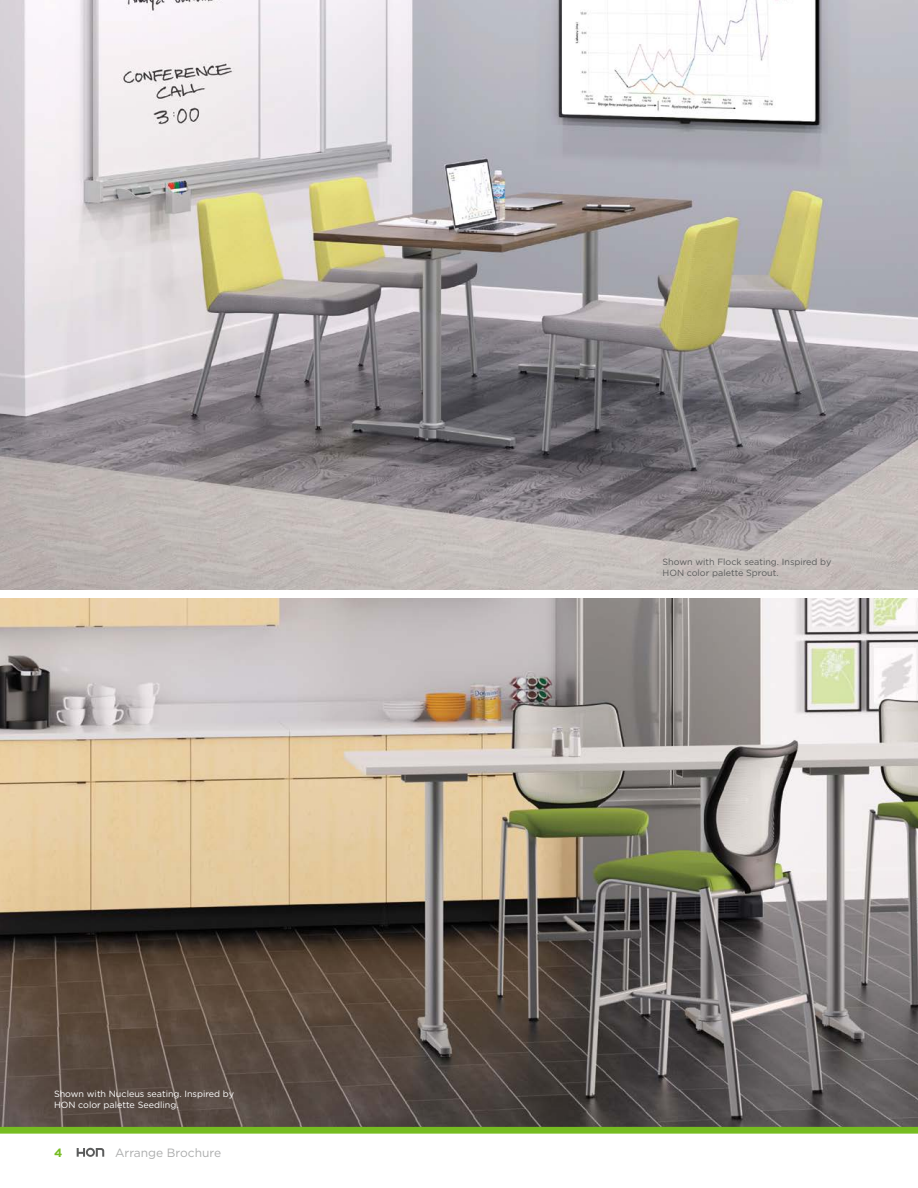
<style>
.page{position:relative;width:918px;height:1188px;background:#fff}
.page>*{position:absolute;margin:0;border:0;box-sizing:border-box;transform-origin:0 0}
.t1{font:12px "Gotham";color:#acadad}
.t2{font:700 12px "Gotham";color:#76bc21}
.t3{font:9px/10.8px "Gotham";color:#fff}
.t4{font:9px/10.8px "Gotham";color:#5b5c5c}
</style>
<div class="page">
<img style="left:0;top:599px;width:918px;height:528px">
<img style="left:0;top:0;width:918px;height:590px">
<div style="left:0;top:1127px;width:918px;height:7px;background:#76bc21"></div>
<svg style="left:77px;top:1148px;width:27px;height:9px"></svg>
<p class="t3" style="left:54px;top:1088px;width:182px">Shown with Nucleus seating. Inspired by<br>HON color palette Seedling.</p>
<h1 class="t2" style="left:54px;top:1144px;width:10px">4</h1>
<h1 class="t1" style="left:115px;top:1145px;width:108px">Arrange Brochure</h1>
<p class="t4" style="left:663px;top:556px;width:170px">Shown with Flock seating. Inspired by<br>HON color palette Sprout.</p>
</div>
